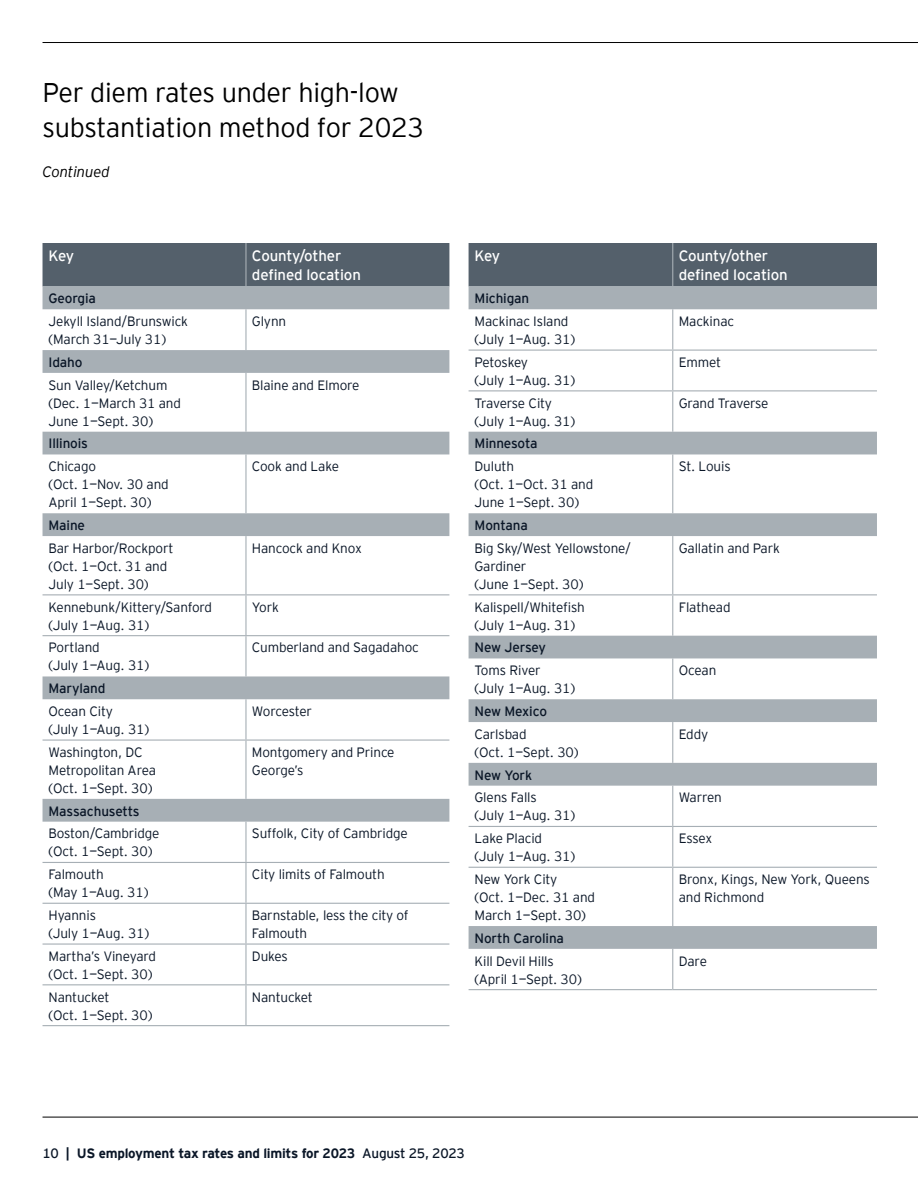
<style>
.page{position:relative;width:918px;height:1188px;background:#fff}
.page>*{position:absolute;margin:0;border:0;box-sizing:border-box;transform-origin:0 0}
.t1{font:300 27px/35.1px "EY Interstate";letter-spacing:-.01em;color:#000}
.t2{font:15px/19.5px "EY Interstate";letter-spacing:-.01em;color:#fff}
.t3{font:italic 300 15px "EY Interstate";letter-spacing:-.01em;color:#000}
.t4{font:300 13.5px/18px "EY Interstate";letter-spacing:-.01em;color:#0a1627}
.t5{font:13.5px "EY Interstate";letter-spacing:-.01em;color:#0a1627}
.t6{font:700 13.5px "EY Interstate";letter-spacing:-.02em;color:#0a1627}
.s1{font-weight:400}
</style>
<div class="page">
<hr style="left:43px;top:42px;width:875px;height:1px;background:#000">
<hr style="left:43px;top:1117px;width:875px;height:1px;background:#000">
<div style="left:43px;top:243px;width:406px;height:43px;background:#54606b"></div>
<svg style="left:43px;top:286px;width:406px;height:536px"></svg>
<hr style="left:245px;top:243px;width:2px;height:43px;background:#a7afb5">
<hr style="left:245px;top:309px;width:2px;height:41px;background:#a7afb5">
<hr style="left:245px;top:373px;width:2px;height:59px;background:#a7afb5">
<hr style="left:245px;top:454px;width:2px;height:59px;background:#a7afb5">
<hr style="left:245px;top:536px;width:2px;height:58px;background:#a7afb5">
<hr style="left:245px;top:595px;width:2px;height:40px;background:#a7afb5">
<hr style="left:245px;top:636px;width:2px;height:40px;background:#a7afb5">
<hr style="left:245px;top:699px;width:2px;height:41px;background:#a7afb5">
<hr style="left:245px;top:741px;width:2px;height:58px;background:#a7afb5">
<hr style="left:245px;top:822px;width:2px;height:40px;background:#a7afb5">
<hr style="left:245px;top:863px;width:2px;height:40px;background:#a7afb5">
<hr style="left:245px;top:904px;width:2px;height:39px;background:#a7afb5">
<hr style="left:245px;top:945px;width:2px;height:39px;background:#a7afb5">
<hr style="left:245px;top:985px;width:2px;height:40px;background:#a7afb5">
<hr style="left:43px;top:594px;width:203px;height:1px;background:#a7afb5">
<hr style="left:246px;top:594px;width:203px;height:1px;background:#a7afb5">
<hr style="left:43px;top:635px;width:203px;height:1px;background:#a7afb5">
<hr style="left:246px;top:635px;width:203px;height:1px;background:#a7afb5">
<hr style="left:43px;top:740px;width:203px;height:1px;background:#a7afb5">
<hr style="left:246px;top:740px;width:203px;height:1px;background:#a7afb5">
<hr style="left:43px;top:862px;width:203px;height:1px;background:#a7afb5">
<hr style="left:246px;top:862px;width:203px;height:1px;background:#a7afb5">
<hr style="left:43px;top:903px;width:203px;height:1px;background:#a7afb5">
<hr style="left:246px;top:903px;width:203px;height:1px;background:#a7afb5">
<hr style="left:43px;top:943px;width:203px;height:2px;background:#a7afb5">
<hr style="left:246px;top:943px;width:203px;height:2px;background:#a7afb5">
<hr style="left:43px;top:984px;width:203px;height:1px;background:#a7afb5">
<hr style="left:246px;top:984px;width:203px;height:1px;background:#a7afb5">
<hr style="left:43px;top:1025px;width:203px;height:1px;background:#a7afb5">
<hr style="left:246px;top:1025px;width:203px;height:1px;background:#a7afb5">
<div style="left:469px;top:243px;width:408px;height:43px;background:#54606b"></div>
<svg style="left:469px;top:286px;width:408px;height:663px"></svg>
<hr style="left:672px;top:243px;width:1px;height:43px;background:#a7afb5">
<hr style="left:672px;top:309px;width:1px;height:41px;background:#a7afb5">
<hr style="left:672px;top:351px;width:1px;height:39px;background:#a7afb5">
<hr style="left:672px;top:391px;width:1px;height:41px;background:#a7afb5">
<hr style="left:672px;top:454px;width:1px;height:59px;background:#a7afb5">
<hr style="left:672px;top:536px;width:1px;height:58px;background:#a7afb5">
<hr style="left:672px;top:595px;width:1px;height:41px;background:#a7afb5">
<hr style="left:672px;top:658px;width:1px;height:41px;background:#a7afb5">
<hr style="left:672px;top:722px;width:1px;height:41px;background:#a7afb5">
<hr style="left:672px;top:786px;width:1px;height:40px;background:#a7afb5">
<hr style="left:672px;top:827px;width:1px;height:40px;background:#a7afb5">
<hr style="left:672px;top:868px;width:1px;height:58px;background:#a7afb5">
<hr style="left:672px;top:949px;width:1px;height:40px;background:#a7afb5">
<hr style="left:469px;top:350px;width:204px;height:1px;background:#a7afb5">
<hr style="left:673px;top:350px;width:204px;height:1px;background:#a7afb5">
<hr style="left:469px;top:390px;width:204px;height:1px;background:#a7afb5">
<hr style="left:673px;top:390px;width:204px;height:1px;background:#a7afb5">
<hr style="left:469px;top:594px;width:204px;height:1px;background:#a7afb5">
<hr style="left:673px;top:594px;width:204px;height:1px;background:#a7afb5">
<hr style="left:469px;top:826px;width:204px;height:1px;background:#a7afb5">
<hr style="left:673px;top:826px;width:204px;height:1px;background:#a7afb5">
<hr style="left:469px;top:867px;width:204px;height:1px;background:#a7afb5">
<hr style="left:673px;top:867px;width:204px;height:1px;background:#a7afb5">
<hr style="left:469px;top:989px;width:204px;height:1px;background:#a7afb5">
<hr style="left:673px;top:989px;width:204px;height:1px;background:#a7afb5">
<h1 class="t1" style="left:42px;top:74px;width:383px">Per diem rates under high-low substantiation method for 2023</h1>
<p class="t3" style="left:42px;top:161px;width:69px">Continued</p>
<p class="t2" style="left:49px;top:245px;width:27px">Key</p>
<p class="t2" style="left:252px;top:245px;width:110px">County/other defined location</p>
<p class="t5" style="left:49px;top:289px;width:49px">Georgia</p>
<p class="t4" style="left:49px;top:312px;width:141px">Jekyll Island/Brunswick (March 31—July 31)</p>
<p class="t4" style="left:252px;top:312px;width:36px">Glynn</p>
<p class="t5" style="left:49px;top:353px;width:35px">Idaho</p>
<p class="t4" style="left:49px;top:375px;width:134px">Sun Valley/Ketchum (Dec. 1—March 31 and<br>June 1—Sept. 30)</p>
<p class="t4" style="left:252px;top:375px;width:109px">Blaine and Elmore</p>
<p class="t5" style="left:49px;top:434px;width:41px">Illinois</p>
<p class="t4" style="left:49px;top:457px;width:122px">Chicago<br>(Oct. 1—Nov. 30 and<br>April 1—Sept. 30)</p>
<p class="t4" style="left:252px;top:457px;width:89px">Cook and Lake</p>
<p class="t5" style="left:49px;top:516px;width:38px">Maine</p>
<p class="t4" style="left:49px;top:538px;width:127px">Bar Harbor/Rockport (Oct. 1—Oct. 31 and<br>July 1—Sept. 30)</p>
<p class="t4" style="left:252px;top:538px;width:111px">Hancock and Knox</p>
<p class="t4" style="left:49px;top:597px;width:165px">Kennebunk/Kittery/Sanford (July 1—Aug. 31)</p>
<p class="t4" style="left:252px;top:597px;width:28px">York</p>
<p class="t4" style="left:49px;top:638px;width:102px">Portland<br>(July 1—Aug. 31)</p>
<p class="t4" style="left:252px;top:638px;width:168px">Cumberland and Sagadahoc</p>
<p class="t5" style="left:49px;top:679px;width:58px">Maryland</p>
<p class="t4" style="left:49px;top:701px;width:102px">Ocean City<br>(July 1—Aug. 31)</p>
<p class="t4" style="left:252px;top:701px;width:62px">Worcester</p>
<p class="t4" style="left:49px;top:742px;width:109px">Washington, DC<br>Metropolitan Area (Oct. 1—Sept. 30)</p>
<p class="t4" style="left:252px;top:742px;width:144px">Montgomery and Prince<br>George’s</p>
<p class="t5" style="left:49px;top:801px;width:93px">Massachusetts</p>
<p class="t4" style="left:49px;top:824px;width:113px">Boston/Cambridge (Oct. 1—Sept. 30)</p>
<p class="t4" style="left:252px;top:824px;width:157px">Suffolk, City of Cambridge</p>
<p class="t4" style="left:49px;top:865px;width:101px">Falmouth<br>(May 1—Aug. 31)</p>
<p class="t4" style="left:252px;top:865px;width:134px">City limits of Falmouth</p>
<p class="t4" style="left:49px;top:905px;width:102px">Hyannis<br>(July 1—Aug. 31)</p>
<p class="t4" style="left:252px;top:905px;width:158px">Barnstable, less the city of<br>Falmouth</p>
<p class="t4" style="left:49px;top:946px;width:109px">Martha’s Vineyard (Oct. 1—Sept. 30)</p>
<p class="t4" style="left:252px;top:946px;width:37px">Dukes</p>
<p class="t4" style="left:49px;top:987px;width:105px">Nantucket<br>(Oct. 1—Sept. 30)</p>
<p class="t4" style="left:252px;top:987px;width:63px">Nantucket</p>
<p class="t2" style="left:475px;top:245px;width:27px">Key</p>
<p class="t2" style="left:679px;top:245px;width:110px">County/other defined location</p>
<p class="t5" style="left:475px;top:289px;width:56px">Michigan</p>
<p class="t4" style="left:475px;top:312px;width:102px">Mackinac Island (July 1—Aug. 31)</p>
<p class="t4" style="left:679px;top:312px;width:57px">Mackinac</p>
<p class="t4" style="left:475px;top:352px;width:102px">Petoskey<br>(July 1—Aug. 31)</p>
<p class="t4" style="left:679px;top:352px;width:44px">Emmet</p>
<p class="t4" style="left:475px;top:393px;width:102px">Traverse City (July 1—Aug. 31)</p>
<p class="t4" style="left:679px;top:393px;width:91px">Grand Traverse</p>
<p class="t5" style="left:475px;top:434px;width:65px">Minnesota</p>
<p class="t4" style="left:475px;top:457px;width:120px">Duluth<br>(Oct. 1—Oct. 31 and<br>June 1—Sept. 30)</p>
<p class="t4" style="left:679px;top:457px;width:53px">St. Louis</p>
<p class="t5" style="left:475px;top:516px;width:55px">Montana</p>
<p class="t4" style="left:475px;top:538px;width:158px">Big Sky/West Yellowstone/<br>Gardiner<br>(June 1—Sept. 30)</p>
<p class="t4" style="left:679px;top:538px;width:103px">Gallatin and Park</p>
<p class="t4" style="left:475px;top:597px;width:112px">Kalispell/Whitefish (July 1—Aug. 31)</p>
<p class="t4" style="left:679px;top:597px;width:53px">Flathead</p>
<p class="t5" style="left:475px;top:638px;width:73px">New Jersey</p>
<p class="t4" style="left:475px;top:661px;width:102px">Toms River<br>(July 1—Aug. 31)</p>
<p class="t4" style="left:679px;top:661px;width:39px">Ocean</p>
<p class="t5" style="left:475px;top:702px;width:74px">New Mexico</p>
<p class="t4" style="left:475px;top:724px;width:105px">Carlsbad<br>(Oct. 1—Sept. 30)</p>
<p class="t4" style="left:679px;top:724px;width:31px">Eddy</p>
<p class="t5" style="left:475px;top:765px;width:59px">New York</p>
<p class="t4" style="left:475px;top:788px;width:102px">Glens Falls<br>(July 1—Aug. 31)</p>
<p class="t4" style="left:679px;top:788px;width:45px">Warren</p>
<p class="t4" style="left:475px;top:829px;width:102px">Lake Placid (July 1—Aug. 31)</p>
<p class="t4" style="left:679px;top:829px;width:35px">Essex</p>
<p class="t4" style="left:475px;top:869px;width:122px">New York City<br>(Oct. 1—Dec. 31 and<br>March 1—Sept. 30)</p>
<p class="t4" style="left:679px;top:869px;width:193px">Bronx, Kings, New York, Queens and Richmond</p>
<p class="t5" style="left:475px;top:928px;width:91px">North Carolina</p>
<p class="t4" style="left:475px;top:951px;width:109px">Kill Devil Hills (April 1—Sept. 30)</p>
<p class="t4" style="left:679px;top:951px;width:30px">Dare</p>
<p class="t6" style="left:43px;top:1144px;width:424px"><span class="s1">10</span> | US employment tax rates and limits for 2023 <span class="s1">August 25, 2023</span></p>
</div>
